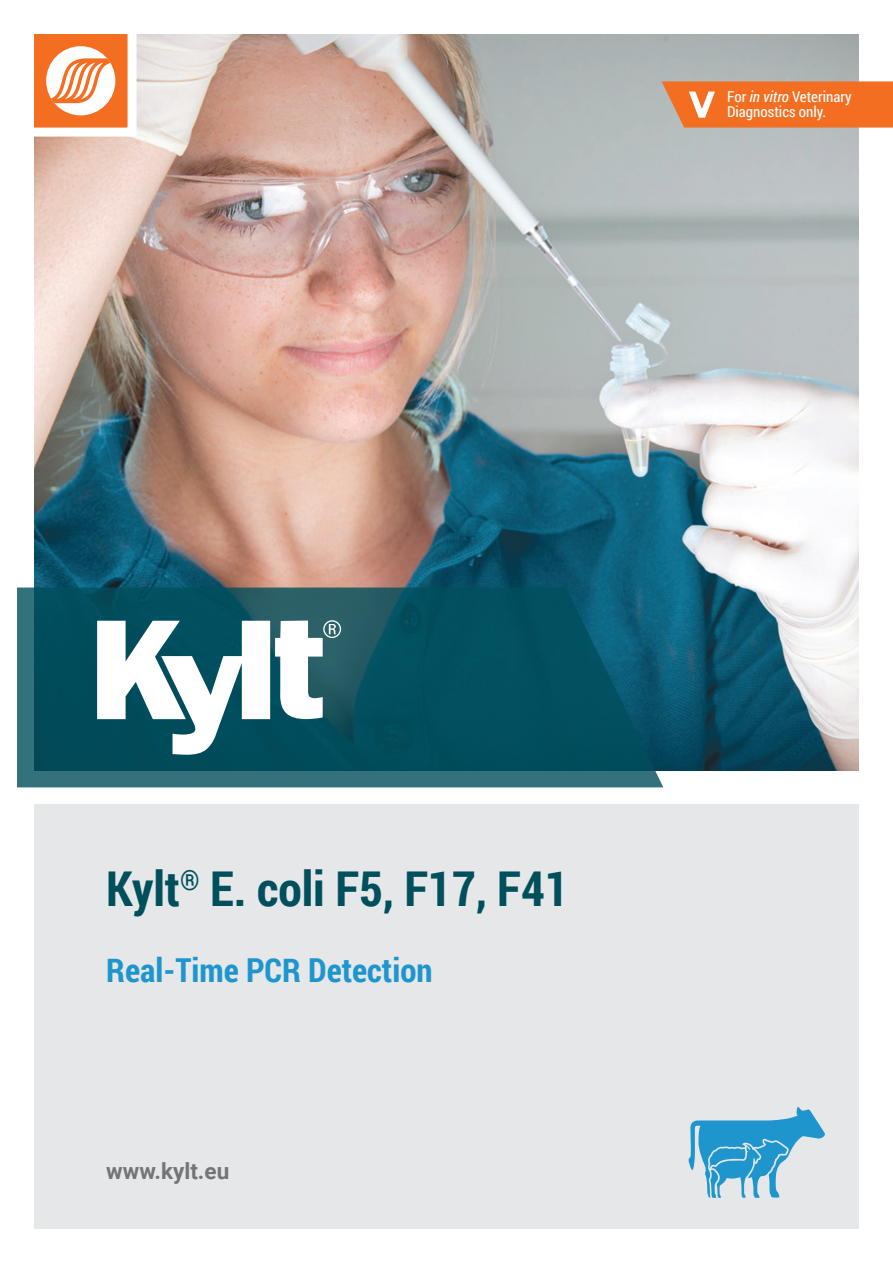
<style>
.page{position:relative;width:893px;height:1263px;background:#fff}
.page>*{position:absolute;margin:0;border:0;box-sizing:border-box;transform-origin:0 0}
.t1{font:700 48px "Roboto Condensed";color:#004f5d}
.t2{font:700 33px "Roboto Condensed";color:#1e96cd}
.t3{font:700 22.5px "Roboto";color:#727476}
.Produkt_Subline{font:15px/15px "Roboto Condensed";color:#fff}
.s1{font-style:italic}
</style>
<div class="page">
<div style="left:34px;top:804px;width:825px;height:425px;background:#e6e7e9"></div>
<img style="left:34px;top:34px;width:825px;height:736px">
<svg style="left:17px;top:587px;width:646px;height:200px;background:#0c5565"></svg>
<svg style="left:34px;top:34px;width:107px;height:107px"></svg>
<svg style="left:97px;top:620px;width:244px;height:135px"></svg>
<svg style="left:662px;top:81px;width:231px;height:47px;background:#ef7731"></svg>
<svg style="left:688px;top:1107px;width:137px;height:91px"></svg>
<p class="Produkt_Subline" style="left:727px;top:89px;width:126px">For <span class="s1">in vitro</span> Veterinary<br>Diagnostics only.</p>
<p class="t1" style="left:106px;top:855px;width:464px">Kylt<sup>®</sup> E. coli F5, F17, F41</p>
<p class="t2" style="left:106px;top:947px;width:328px">Real-Time PCR Detection</p>
<p class="t3" style="left:106px;top:1155px;width:124px">www.kylt.eu</p>
</div>
